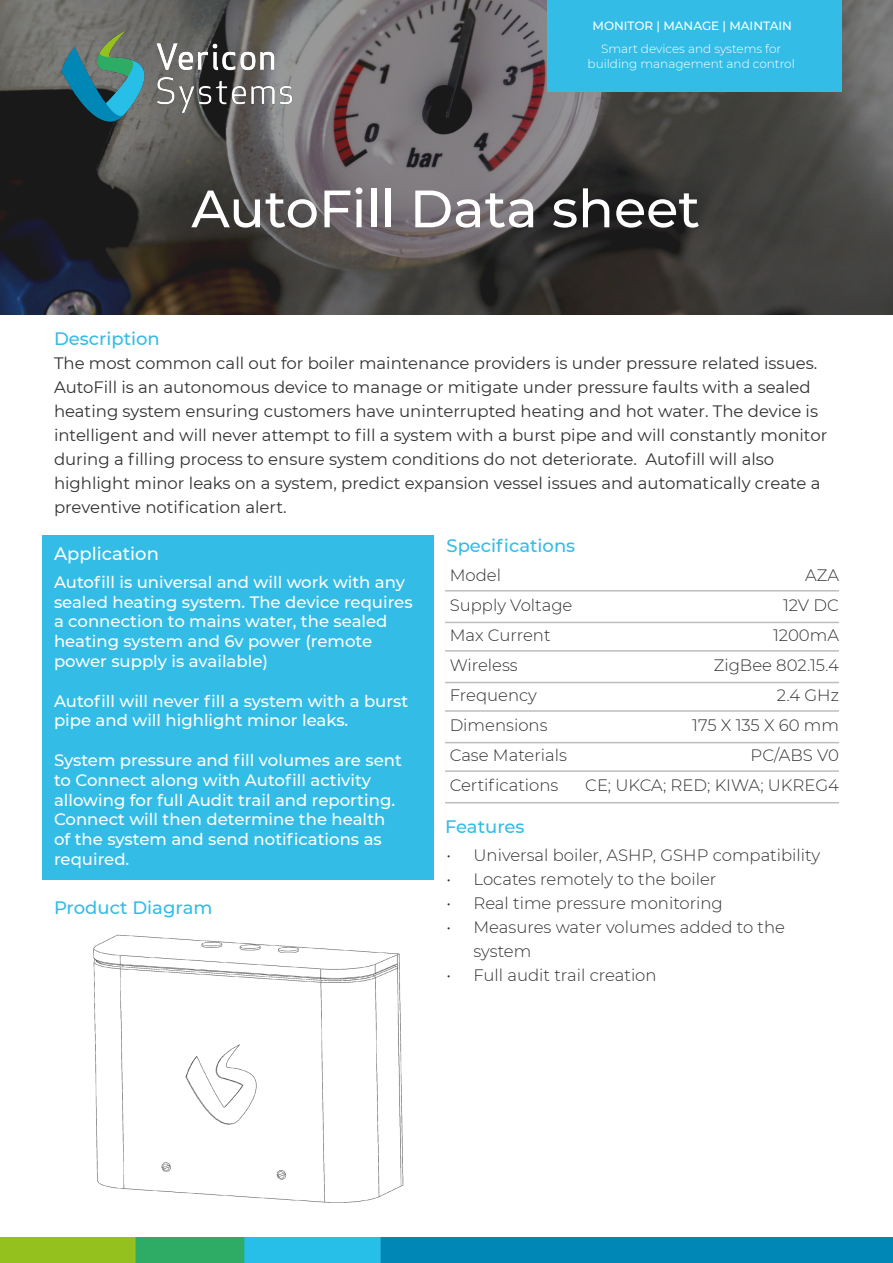
<style>
.page{position:relative;width:893px;height:1263px;background:#fff}
.page>*{position:absolute;margin:0;border:0;box-sizing:border-box;transform-origin:0 0}
.t1{font:500 52.5px "Montserrat";color:#fff}
.t2{font:500 18px "Montserrat";color:#33bde6}
.t3{font:500 18px "Montserrat";color:#fff}
.t4{font:16.5px/24px "Montserrat";color:#323232}
.t5{font:500 16.5px/19.8px "Montserrat";color:#fff}
.t6{font:300 16.5px/24px "Montserrat";color:#323232}
.t7{font:300 12px "Montserrat";color:#fff}
.t8{font:500 12px "Montserrat";color:#fff}
</style>
<div class="page">
<img style="left:0;top:0;width:893px;height:315px">
<div style="left:548px;top:0;width:294px;height:92px;background:#33bde6"></div>
<img style="left:49px;top:28px;width:258px;height:99px">
<div style="left:43px;top:535px;width:391px;height:345px;background:#33bde6"></div>
<img style="left:0;top:1237px;width:893px;height:26px">
<hr style="left:445px;top:590px;width:394px;height:1px;background:#bcbdc0">
<hr style="left:445px;top:622px;width:394px;height:1px;background:#bcbdc0">
<hr style="left:445px;top:650px;width:394px;height:2px;background:#bcbdc0">
<hr style="left:445px;top:682px;width:394px;height:1px;background:#bcbdc0">
<hr style="left:445px;top:710px;width:394px;height:2px;background:#bcbdc0">
<hr style="left:445px;top:742px;width:394px;height:1px;background:#bcbdc0">
<hr style="left:445px;top:770px;width:394px;height:2px;background:#bcbdc0">
<hr style="left:445px;top:802px;width:394px;height:1px;background:#bcbdc0">
<img style="left:93px;top:934px;width:310px;height:269px">
<p class="t8" style="left:593px;top:17px;width:201px">MONITOR | MANAGE | MAINTAIN</p>
<p class="t7" style="left:601px;top:41px;width:182px">Smart devices and systems for</p>
<p class="t7" style="left:588px;top:55px;width:209px">building management and control</p>
<p class="t1" style="left:191px;top:172px;width:510px">AutoFill Data sheet</p>
<p class="t2" style="left:54px;top:326px;width:107px">Description</p>
<p class="t4" style="left:54px;top:350px;width:775px">The most common call out for boiler maintenance providers is under pressure related issues.<br>AutoFill is an autonomous device to manage or mitigate under pressure faults with a sealed heating system ensuring customers have uninterrupted heating and hot water. The device is intelligent and will never attempt to fill a system with a burst pipe and will constantly monitor during a filling process to ensure system conditions do not deteriorate. Autofill will also highlight minor leaks on a system, predict expansion vessel issues and automatically create a preventive notification alert.</p>
<p class="t3" style="left:54px;top:541px;width:106px">Application</p>
<p class="t2" style="left:446px;top:533px;width:130px">Specifications</p>
<p class="t5" style="left:54px;top:571px;width:360px">Autofill is universal and will work with any sealed heating system. The device requires a connection to mains water, the sealed heating system and 6v power (remote power supply is available)</p>
<p class="t5" style="left:54px;top:690px;width:356px">Autofill will never fill a system with a burst pipe and will highlight minor leaks.</p>
<p class="t5" style="left:54px;top:749px;width:349px">System pressure and fill volumes are sent to Connect along with Autofill activity allowing for full Audit trail and reporting.<br>Connect will then determine the health of the system and send notifications as required.</p>
<p class="t2" style="left:54px;top:895px;width:160px">Product Diagram</p>
<p class="t6" style="left:450px;top:563px;width:53px">Model</p>
<p class="t6" style="left:450px;top:593px;width:124px">Supply Voltage</p>
<p class="t6" style="left:450px;top:623px;width:102px">Max Current</p>
<p class="t6" style="left:450px;top:653px;width:70px">Wireless</p>
<p class="t6" style="left:450px;top:683px;width:89px">Frequency</p>
<p class="t6" style="left:450px;top:713px;width:99px">Dimensions</p>
<p class="t6" style="left:450px;top:743px;width:119px">Case Materials</p>
<p class="t6" style="left:450px;top:773px;width:110px">Certifications</p>
<p class="t6" style="left:805px;top:563px;width:35px">AZA</p>
<p class="t6" style="left:783px;top:593px;width:57px">12V DC</p>
<p class="t6" style="left:773px;top:623px;width:67px">1200mA</p>
<p class="t6" style="left:714px;top:653px;width:127px">ZigBee 802.15.4</p>
<p class="t6" style="left:777px;top:683px;width:64px">2.4 GHz</p>
<p class="t6" style="left:692px;top:713px;width:148px">175 X 135 X 60 mm</p>
<p class="t6" style="left:751px;top:743px;width:90px">PC/ABS V0</p>
<p class="t6" style="left:585px;top:773px;width:255px">CE; UKCA; RED; KIWA; UKREG4</p>
<p class="t2" style="left:445px;top:814px;width:81px">Features</p>
<p class="t6" style="left:446px;top:843px;width:375px">• Universal boiler, ASHP, GSHP compatibility</p>
<p class="t6" style="left:446px;top:867px;width:271px">• Locates remotely to the boiler</p>
<p class="t6" style="left:446px;top:891px;width:278px">• Real time pressure monitoring</p>
<p class="t6" style="left:473px;top:915px;width:313px;text-indent:-27px">• Measures water volumes added to the system</p>
<p class="t6" style="left:446px;top:963px;width:212px">• Full audit trail creation</p>
</div>
